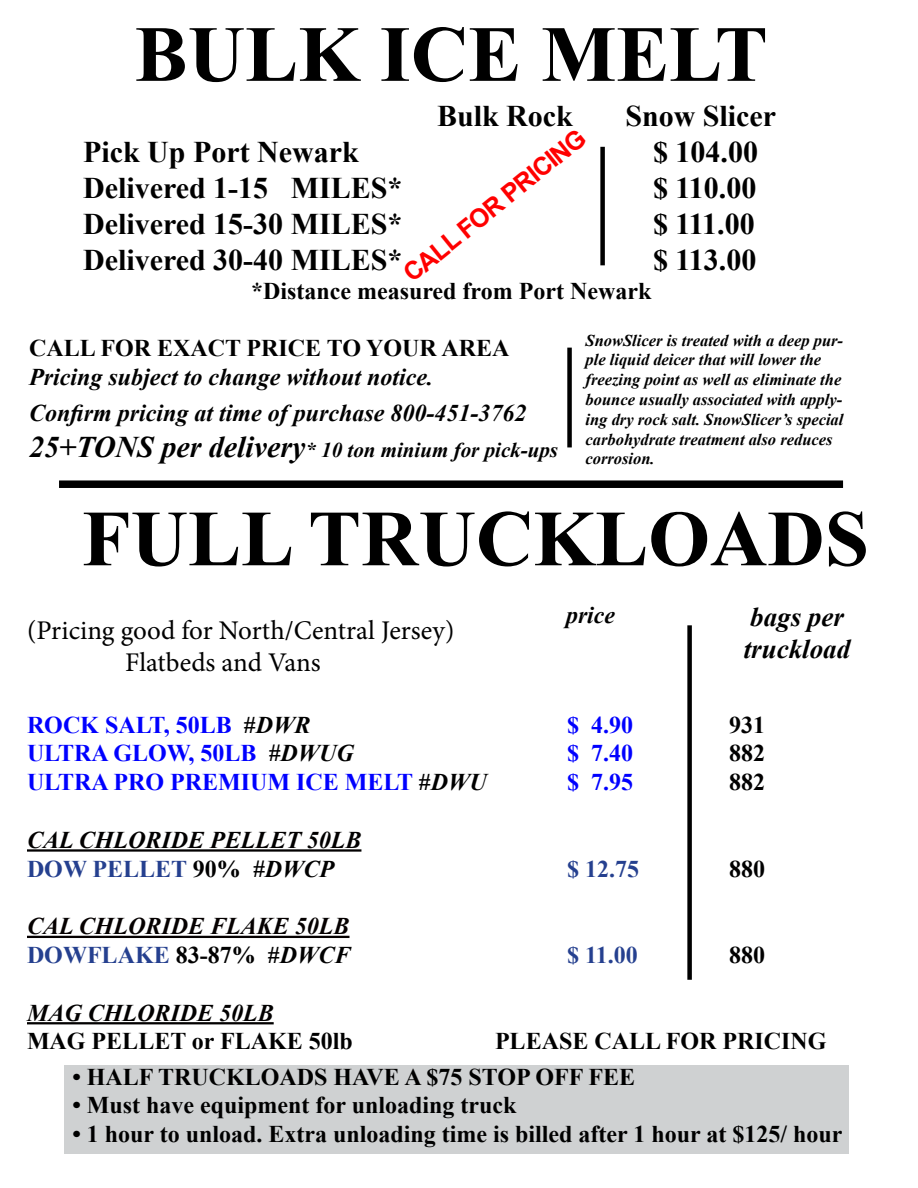
<style>
.page{position:relative;width:918px;height:1188px;background:#fff}
.page>*{position:absolute;margin:0;border:0;box-sizing:border-box;transform-origin:0 0}
.t1{font:700 79.5px "Times New Roman";color:#000}
.t2{font:700 30px "Times New Roman";color:#000}
.t3{font:27px/32.4px "Minion Pro";color:#000}
.t4{font:italic 700 27px/32.4px "Times New Roman";color:#000}
.t5{font:700 25.5px "Arial";color:#f00}
.t6{font:700 24px "Times New Roman";color:#000}
.t7{font:italic 700 24px/36px "Times New Roman";color:#000}
.t8{font:700 24px "Times New Roman";color:#00f}
.t9{font:italic 700 24px/28.8px "Times New Roman";color:#020000}
.t10{font:italic 700 24px/28.8px "Times New Roman";color:#050000}
.t11{font:700 24px "Times New Roman";color:#010000}
.t12{font:700 24px "Times New Roman";color:#25408f}
.t13{font:italic 700 23.7px "Times New Roman";color:#000}
.t14{font:italic 700 21px "Times New Roman";color:#000}
.t15{font:italic 700 16.5px/19.8px "Times New Roman";color:#000}
.s1{font-size:30px}
.s2{color:#000}
.s3{font-style:italic;color:#000}
.s4{font-style:normal;color:#25408f}
.s5{font-style:normal;color:#010000}
.s6{color:#010000}
.s7{font-style:normal;color:#000}
</style>
<div class="page">
<div style="left:64px;top:1065px;width:785px;height:89px;background:#cfd1d2"></div>
<hr style="left:27px;top:849px;width:334px;height:3px;background:#020000">
<hr style="left:27px;top:936px;width:323px;height:2px;background:#050000">
<hr style="left:27px;top:1022px;width:247px;height:2px;background:#020000">
<div style="left:59px;top:480px;width:784px;height:8px;background:#000"></div>
<div style="left:567px;top:348px;width:5px;height:99px;background:#000"></div>
<div style="left:687px;top:625px;width:5px;height:355px;background:#000"></div>
<div style="left:600px;top:147px;width:5px;height:118px;background:#000"></div>
<h1 class="t1" style="left:135px;top:-1px;width:635px">BULK ICE MELT</h1>
<p class="t2" style="left:437px;top:95px;width:137px">Bulk Rock</p>
<p class="t2" style="left:625px;top:95px;width:152px">Snow Slicer</p>
<p class="t2" style="left:83px;top:131px;width:277px">Pick Up Port Newark</p>
<p class="t2" style="left:653px;top:131px;width:106px">$ 104.00</p>
<p class="t2" style="left:83px;top:167px;width:321px">Delivered 1-15 MILES*</p>
<p class="t2" style="left:653px;top:167px;width:105px">$ 110.00</p>
<p class="t2" style="left:83px;top:203px;width:321px">Delivered 15-30 MILES*</p>
<p class="t2" style="left:653px;top:203px;width:103px">$ 111.00</p>
<p class="t2" style="left:83px;top:239px;width:321px">Delivered 30-40 MILES*</p>
<p class="t2" style="left:653px;top:239px;width:105px">$ 113.00</p>
<p class="t6" style="left:251px;top:274px;width:402px">*Distance measured from Port Newark</p>
<p class="t5" style="left:396px;top:263px;width:228px;rotate:-39deg">CALL FOR PRICING</p>
<p class="t6" style="left:29px;top:332px;width:482px">CALL FOR EXACT PRICE TO YOUR AREA</p>
<p class="t7" style="left:29px;top:358px;width:499px">Pricing subject to change without notice.<br>Confirm pricing at time of purchase 800-451-3762</p>
<p class="t14" style="left:29px;top:435px;width:531px"><span class="s1">25+TONS per delivery</span>* 10 ton minium for pick-ups</p>
<p class="t15" style="left:586px;top:330px;width:259px">SnowSlicer is treated with a deep pur&shy;ple liquid deicer that will lower the freezing point as well as eliminate the bounce usually associated with apply&shy;ing dry rock salt. SnowSlicer’s special carbohydrate treatment also reduces corrosion.</p>
<h1 class="t1" style="left:82px;top:484px;width:789px">FULL TRUCKLOADS</h1>
<p class="t3" style="left:125px;top:614px;width:331px;text-indent:-98px">(Pricing good for North/Central Jersey)<br>Flatbeds and Vans</p>
<p class="t13" style="left:566px;top:599px;width:50px">price</p>
<p class="t4" style="left:744px;top:600px;width:108px">bags per truckload</p>
<p class="t8" style="left:27px;top:708px;width:285px">ROCK SALT, 50LB <span class="s2">#</span><span class="s3">DWR</span></p>
<p class="t8" style="left:567px;top:708px;width:67px">$ 4.90</p>
<p class="t11" style="left:729px;top:708px;width:37px">931</p>
<p class="t8" style="left:27px;top:737px;width:328px">ULTRA GLOW, 50LB <span class="s3">#DWUG</span></p>
<p class="t8" style="left:567px;top:737px;width:67px">$ 7.40</p>
<p class="t11" style="left:729px;top:737px;width:37px">882</p>
<p class="t8" style="left:27px;top:766px;width:461px">ULTRA PRO PREMIUM ICE MELT <span class="s2">#</span><span class="s3">DWU</span></p>
<p class="t8" style="left:567px;top:766px;width:67px">$ 7.95</p>
<p class="t11" style="left:729px;top:766px;width:37px">882</p>
<p class="t9" style="left:27px;top:825px;width:336px">CAL CHLORIDE PELLET 50LB<br><span class="s4">DOW PELLET</span> <span class="s5">90%</span> <span class="s6">#DWCP</span></p>
<p class="t12" style="left:567px;top:852px;width:73px">$ 12.75</p>
<p class="t11" style="left:729px;top:852px;width:37px">880</p>
<p class="t10" style="left:27px;top:911px;width:325px">CAL CHLORIDE FLAKE 50LB<br><span class="s4">DOWFLAKE</span> <span class="s5">83-87%</span> <span class="s7">#</span><span class="s2">DWCF</span></p>
<p class="t12" style="left:567px;top:938px;width:72px">$ 11.00</p>
<p class="t11" style="left:729px;top:938px;width:37px">880</p>
<p class="t9" style="left:27px;top:998px;width:248px">MAG CHLORIDE 50LB</p>
<p class="t6" style="left:27px;top:1025px;width:327px">MAG PELLET or FLAKE 50lb</p>
<p class="t6" style="left:495px;top:1025px;width:333px">PLEASE CALL FOR PRICING</p>
<p class="t6" style="left:73px;top:1060px;width:564px">• HALF TRUCKLOADS HAVE A $75 STOP OFF FEE</p>
<p class="t6" style="left:73px;top:1089px;width:446px">• Must have equipment for unloading truck</p>
<p class="t6" style="left:73px;top:1118px;width:771px">• 1 hour to unload. Extra unloading time is billed after 1 hour at $125/ hour</p>
</div>
